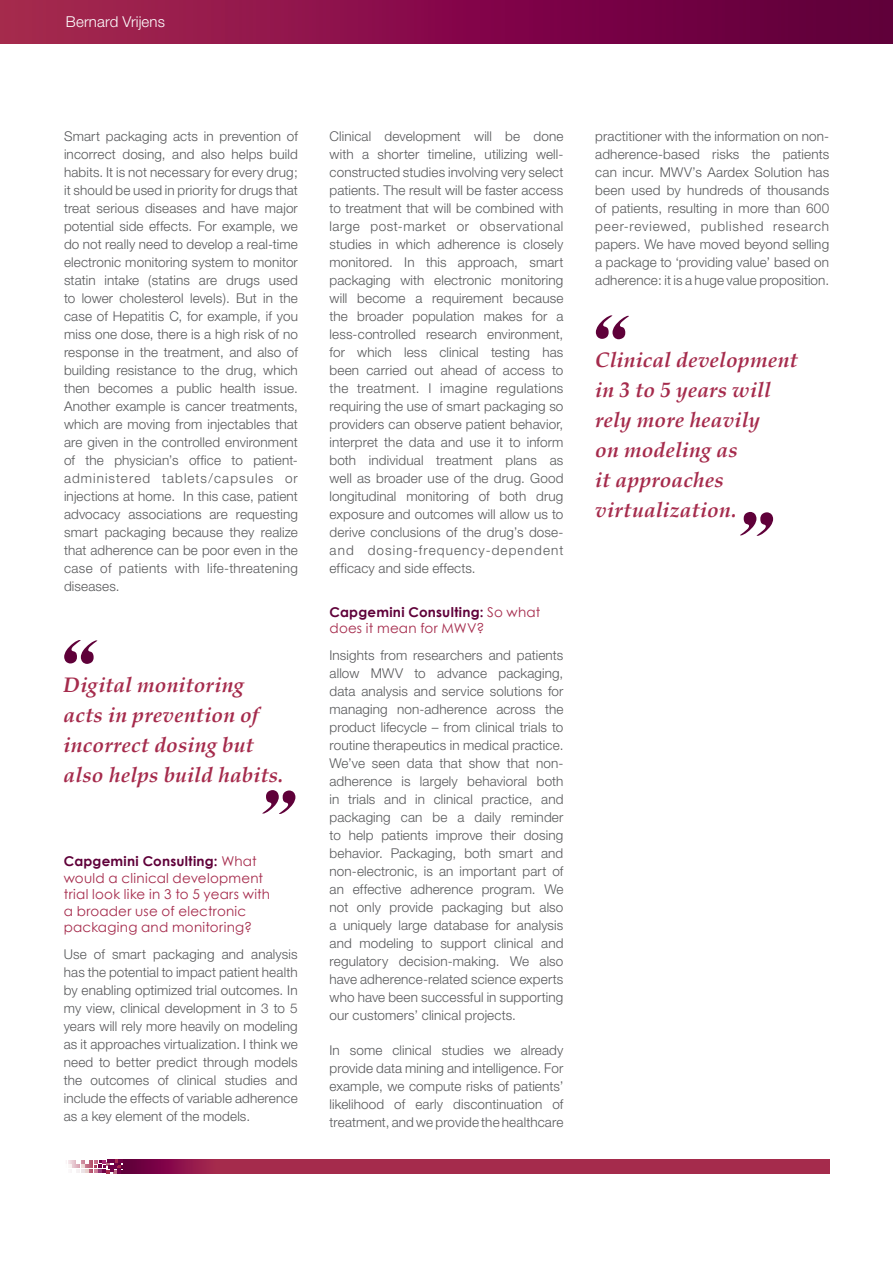
<style>
.page{position:relative;width:893px;height:1263px;background:#fff}
.page>*{position:absolute;margin:0;border:0;box-sizing:border-box;transform-origin:0 0}
.Body_Text{font:italic 700 21px/30px "Book Antiqua";letter-spacing:.01em;color:#a52b4c}
.Body_Text-2{font:300 15px "Helvetica Neue";letter-spacing:.005em;color:#fff}
.Body_Text-3{font:300 13.5px/18px "Helvetica Neue";letter-spacing:.01em;color:#57585a;text-align:justify}
.Body_Text-4{font:13.5px/16.5px "Century Gothic";letter-spacing:.015em;color:#a52b4c}
.s1{font-weight:700;color:#5f0039}
</style>
<div class="page">
<svg style="left:66px;top:1160px;width:57px;height:14px"></svg>
<svg style="left:123px;top:1160px;width:706px;height:14px;background:#a0274b"></svg>
<div style="left:0;top:0;width:893px;height:43px;background:linear-gradient(to right,#a82551,#5f003d)"></div>
<svg style="left:262px;top:790px;width:33px;height:24px"></svg>
<svg style="left:64px;top:640px;width:33px;height:24px"></svg>
<svg style="left:740px;top:512px;width:33px;height:24px"></svg>
<svg style="left:596px;top:315px;width:33px;height:24px"></svg>
<p class="Body_Text-2" style="left:66px;top:12px;width:100px">Bernard Vrijens</p>
<p class="Body_Text-3" style="left:64px;top:127px;width:235px">Smart packaging acts in prevention of incorrect dosing, and also helps build habits. It is not necessary for every drug; it should be used in priority for drugs that treat serious diseases and have major potential side effects. For example, we do not really need to develop a real-time electronic monitoring system to monitor statin intake (statins are drugs used to lower cholesterol levels). But in the case of Hepatitis C, for example, if you miss one dose, there is a high risk of no response in the treatment, and also of building resistance to the drug, which then becomes a public health issue.<br>Another example is cancer treatments, which are moving from injectables that are given in the controlled environment of the physician’s office to patient&shy;administered tablets/capsules or injections at home. In this case, patient advocacy associations are requesting smart packaging because they realize that adherence can be poor even in the case of patients with life-threatening diseases.</p>
<p class="Body_Text" style="left:64px;top:670px;width:222px">Digital monitoring acts in prevention of incorrect dosing but also helps build habits.</p>
<p class="Body_Text-4" style="left:64px;top:853px;width:208px"><span class="s1">Capgemini Consulting:</span> What would a clinical development trial look like in 3 to 5 years with a broader use of electronic packaging and monitoring?</p>
<p class="Body_Text-3" style="left:64px;top:945px;width:235px">Use of smart packaging and analysis has the potential to impact patient health by enabling optimized trial outcomes. In my view, clinical development in 3 to 5 years will rely more heavily on modeling as it approaches virtualization. I think we need to better predict through models the outcomes of clinical studies and include the effects of variable adherence as a key element of the models.</p>
<p class="Body_Text-3" style="left:330px;top:127px;width:235px">Clinical development will be done with a shorter timeline, utilizing well&shy;constructed studies involving very select patients. The result will be faster access to treatment that will be combined with large post-market or observational studies in which adherence is closely monitored. In this approach, smart packaging with electronic monitoring will become a requirement because the broader population makes for a less-controlled research environment, for which less clinical testing has been carried out ahead of access to the treatment. I imagine regulations requiring the use of smart packaging so providers can observe patient behavior, interpret the data and use it to inform both individual treatment plans as well as broader use of the drug. Good longitudinal monitoring of both drug exposure and outcomes will allow us to derive conclusions of the drug’s dose&shy;and dosing-frequency-dependent efficacy and side effects.</p>
<p class="Body_Text-4" style="left:330px;top:603px;width:212px"><span class="s1">Capgemini Consulting:</span> So what does it mean for MWV?</p>
<p class="Body_Text-3" style="left:330px;top:645px;width:235px">Insights from researchers and patients allow MWV to advance packaging, data analysis and service solutions for managing non-adherence across the product lifecycle – from clinical trials to routine therapeutics in medical practice.<br>We’ve seen data that show that non&shy;adherence is largely behavioral both in trials and in clinical practice, and packaging can be a daily reminder to help patients improve their dosing behavior. Packaging, both smart and non-electronic, is an important part of an effective adherence program. We not only provide packaging but also a uniquely large database for analysis and modeling to support clinical and regulatory decision-making. We also have adherence-related science experts who have been successful in supporting our customers’ clinical projects.</p>
<p class="Body_Text-3" style="left:330px;top:1040px;width:235px">In some clinical studies we already provide data mining and intelligence. For example, we compute risks of patients’ likelihood of early discontinuation of treatment, and we provide the healthcare</p>
<p class="Body_Text-3" style="left:595px;top:127px;width:235px">practitioner with the information on non&shy;adherence-based risks the patients can incur. MWV’s Aardex Solution has been used by hundreds of thousands of patients, resulting in more than 600 peer-reviewed, published research papers. We have moved beyond selling a package to ‘providing value’ based on adherence: it is a huge value proposition.</p>
<p class="Body_Text" style="left:595px;top:345px;width:204px">Clinical development in 3 to 5 years will rely more heavily<br>on modeling as<br>it approaches virtualization.</p>
</div>
